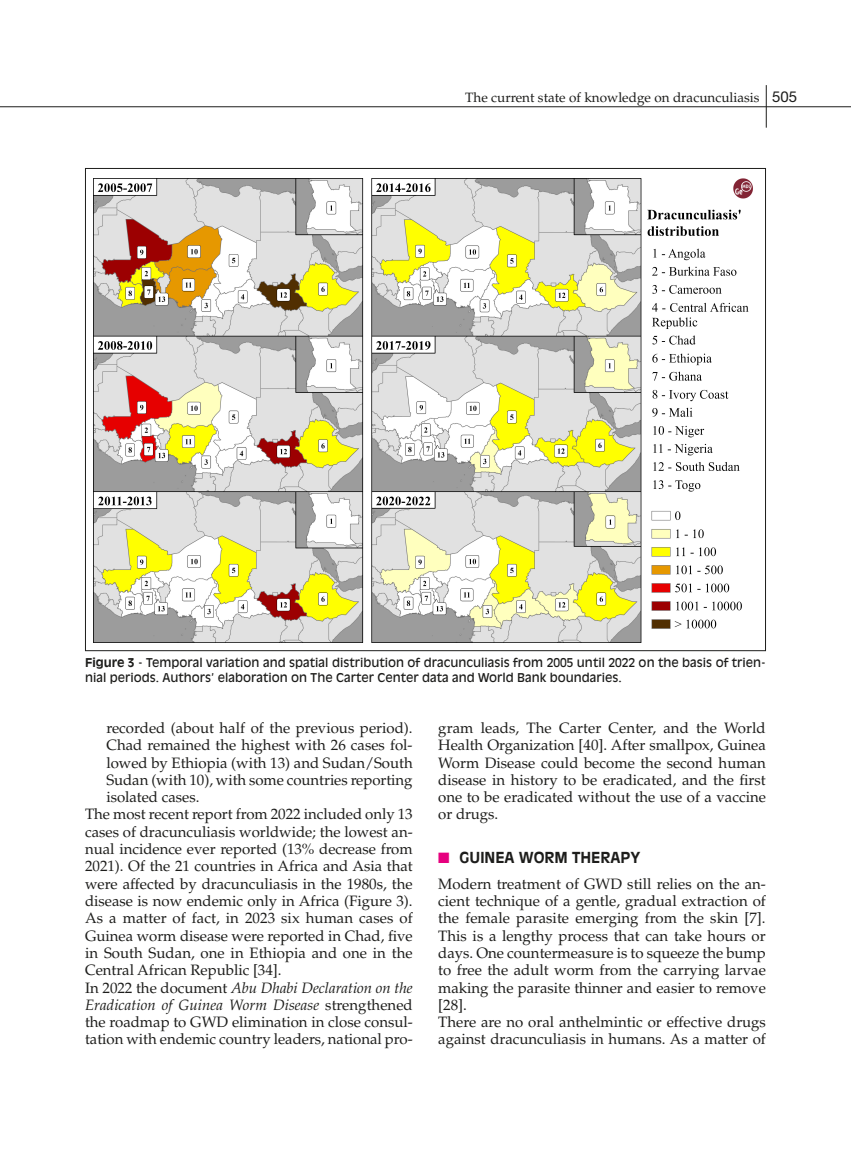
<style>
.page{position:relative;width:851px;height:1149px;background:#fff}
.page>*{position:absolute;margin:0;border:0;box-sizing:border-box;transform-origin:0 0}
.t1{font:15px/17.2px "Palatino LT Std";color:#1d1d1b;text-align:justify}
.t2{font:italic 15px "Palatino LT Std";color:#1d1d1b}
.t3{font:700 15px "Antique Olive Std";color:#1d1d1b}
.t4{font:13.5px "Palatino LT Std";color:#1d1d1b}
.t5{font:12px/14.2px "Antique Olive Std";color:#1d1d1b}
.s1{font-family:"Helvetica Neue LT Std";font-size:15px}
.s2{font-weight:700}
.s3{font-style:normal}
.s4{color:#e6007e}
</style>
<div class="page">
<hr style="left:765px;top:85px;width:1px;height:43px;background:#1d1d1b">
<hr style="left:0;top:106px;width:850px;height:1px;background:#1d1d1b">
<img style="left:93px;top:178px;width:659px;height:464px">
<p class="t4" style="left:465px;top:89px;width:333px">The current state of knowledge on dracunculiasis <span class="s1">505</span></p>
<p class="t5" style="left:85px;top:655px;width:682px"><span class="s2">Figure 3</span> - Temporal variation and spatial distribution of dracunculiasis from 2005 until 2022 on the basis of trien&shy;nial periods. Authors’ elaboration on The Carter Center data and World Bank boundaries.</p>
<p class="t1" style="left:106px;top:719px;width:308px">recorded (about half of the previous period).</p>
<p class="t1" style="left:106px;top:736px;width:308px">Chad remained the highest with 26 cases fol-</p>
<p class="t1" style="left:106px;top:753px;width:308px">lowed by Ethiopia (with 13) and Sudan/South</p>
<p class="t1" style="left:106px;top:771px;width:307px">Sudan (with 10), with some countries reporting</p>
<p class="t1" style="left:106px;top:788px;width:95px">isolated cases.</p>
<p class="t1" style="left:85px;top:805px;width:329px">The most recent report from 2022 included only 13</p>
<p class="t1" style="left:85px;top:823px;width:329px">cases of dracunculiasis worldwide; the lowest an-</p>
<p class="t1" style="left:85px;top:840px;width:329px">nual incidence ever reported (13% decrease from</p>
<p class="t1" style="left:85px;top:857px;width:329px">2021). Of the 21 countries in Africa and Asia that</p>
<p class="t1" style="left:85px;top:874px;width:329px">were affected by dracunculiasis in the 1980s, the</p>
<p class="t1" style="left:85px;top:892px;width:329px">disease is now endemic only in Africa (Figure 3).</p>
<p class="t1" style="left:85px;top:909px;width:329px">As a matter of fact, in 2023 six human cases of</p>
<p class="t1" style="left:85px;top:926px;width:329px">Guinea worm disease were reported in Chad, five</p>
<p class="t1" style="left:85px;top:944px;width:329px">in South Sudan, one in Ethiopia and one in the</p>
<p class="t1" style="left:85px;top:961px;width:198px">Central African Republic [34].</p>
<p class="t2" style="left:85px;top:978px;width:329px"><span class="s3">In 2022 the document</span> Abu Dhabi Declaration on the</p>
<p class="t2" style="left:85px;top:995px;width:329px">Eradication of Guinea Worm Disease <span class="s3">strengthened</span></p>
<p class="t1" style="left:85px;top:1013px;width:329px">the roadmap to GWD elimination in close consul-</p>
<p class="t1" style="left:85px;top:1030px;width:329px">tation with endemic country leaders, national pro-</p>
<p class="t1" style="left:438px;top:719px;width:329px">gram leads, The Carter Center, and the World Health Organization [40]. After smallpox, Guinea Worm Disease could become the second human disease in history to be eradicated, and the first one to be eradicated without the use of a vaccine or drugs.</p>
<p class="t3" style="left:438px;top:847px;width:204px"><span class="s4">■</span> GUINEA WORM THERAPY</p>
<p class="t1" style="left:438px;top:874px;width:329px;text-align:left">Modern treatment of GWD still relies on the an&shy;cient technique of a gentle, gradual extraction of the female parasite emerging from the skin [7].<br>This is a lengthy process that can take hours or days. One countermeasure is to squeeze the bump to free the adult worm from the carrying larvae making the parasite thinner and easier to remove [28].<br>There are no oral anthelmintic or effective drugs against dracunculiasis in humans. As a matter of</p>
</div>
